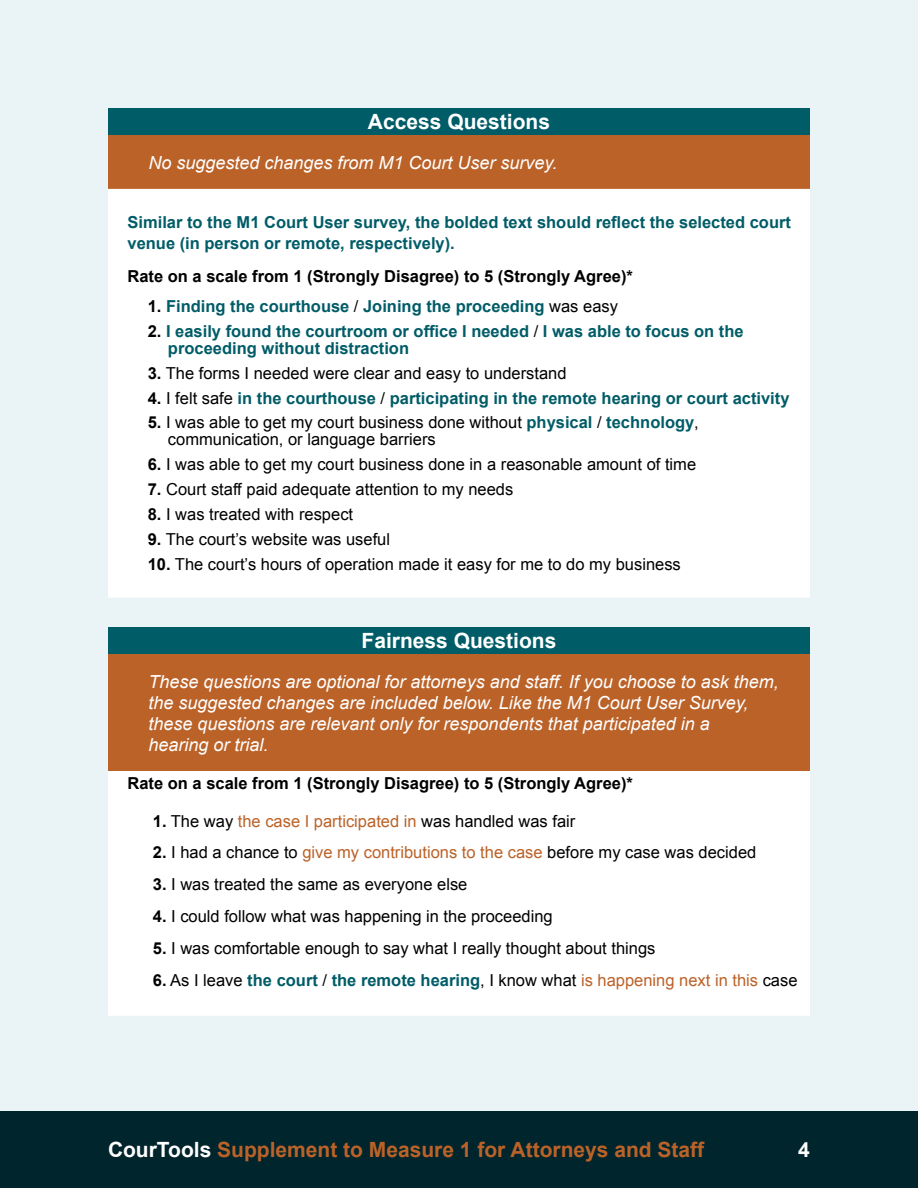
<style>
.page{position:relative;width:918px;height:1188px;background:#fff}
.page>*{position:absolute;margin:0;border:0;box-sizing:border-box;transform-origin:0 0}
.t1{font:700 21px "Arial";color:#bb6228}
.t2{font:700 21px "Arial";color:#fff}
.t3{font:italic 18px/21px "Arial";color:#fff}
.t4{font:16.5px/16.5px "Arial";color:#000}
.t5{font:700 16.5px/21px "Arial";color:#005c67}
.t6{font:700 16.5px "Arial";color:#000}
.s1{color:#000}
.s2{font-weight:400;color:#000}
.s3{font-weight:700}
.s4{font-weight:700;color:#005c67}
.s5{color:#bb6228}
.s6{font-weight:400;color:#bb6228}
.s7{color:#fff}
</style>
<div class="page">
<div style="left:0;top:1110px;width:918px;height:78px;background:#00252c"></div>
<div style="left:0;top:0;width:918px;height:1110px;background:#eaf3f5"></div>
<div style="left:108px;top:108px;width:702px;height:27px;background:#005c67"></div>
<div style="left:108px;top:135px;width:702px;height:54px;background:#bb6228"></div>
<div style="left:108px;top:189px;width:702px;height:409px;background:#fff"></div>
<div style="left:108px;top:627px;width:702px;height:27px;background:#005c67"></div>
<div style="left:108px;top:654px;width:702px;height:117px;background:#bb6228"></div>
<div style="left:108px;top:771px;width:702px;height:245px;background:#fff"></div>
<p class="t2" style="left:368px;top:108px;width:184px">Access Questions</p>
<p class="t3" style="left:148px;top:152px;width:410px">No suggested changes from M1 Court User survey.</p>
<p class="t5" style="left:128px;top:212px;width:665px">Similar to the M1 Court User survey, the bolded text should reflect the selected court venue (in person or remote, respectively).</p>
<p class="t6" style="left:128px;top:266px;width:507px">Rate on a scale from 1 (Strongly Disagree) to 5 (Strongly Agree)*</p>
<p class="t5" style="left:148px;top:296px;width:472px"><span class="s1">1.</span> Finding the courthouse <span class="s2">/</span> Joining the proceeding <span class="s2">was easy</span></p>
<p class="t5" style="left:168px;top:324px;width:577px;line-height:16.5px;text-indent:-20px"><span class="s1">2.</span> I easily found the courtroom or office I needed <span class="s2">/</span> I was able to focus on the proceeding without distraction</p>
<p class="t4" style="left:148px;top:365px;width:420px"><span class="s3">3.</span> The forms I needed were clear and easy to understand</p>
<p class="t5" style="left:148px;top:388px;width:643px"><span class="s1">4.</span> <span class="s2">I felt safe</span> in the courthouse <span class="s2">/</span> participating in the remote hearing or court activity</p>
<p class="t4" style="left:168px;top:415px;width:532px;text-indent:-20px"><span class="s3">5.</span> I was able to get my court business done without <span class="s4">physical</span> / <span class="s4">technology</span>, communication, or language barriers</p>
<p class="t4" style="left:148px;top:456px;width:550px"><span class="s3">6.</span> I was able to get my court business done in a reasonable amount of time</p>
<p class="t4" style="left:148px;top:481px;width:367px"><span class="s3">7.</span> Court staff paid adequate attention to my needs</p>
<p class="t4" style="left:148px;top:506px;width:207px"><span class="s3">8.</span> I was treated with respect</p>
<p class="t4" style="left:148px;top:531px;width:244px"><span class="s3">9.</span> The court’s website was useful</p>
<p class="t4" style="left:148px;top:556px;width:535px"><span class="s3">10.</span> The court’s hours of operation made it easy for me to do my business</p>
<p class="t2" style="left:362px;top:627px;width:196px">Fairness Questions</p>
<p class="t3" style="left:148px;top:671px;width:632px">These questions are optional for attorneys and staff. If you choose to ask them, the suggested changes are included below. Like the M1 Court User Survey, these questions are relevant only for respondents that participated in a<br>hearing or trial.</p>
<p class="t6" style="left:128px;top:772px;width:507px">Rate on a scale from 1 (Strongly Disagree) to 5 (Strongly Agree)*</p>
<p class="t4" style="left:153px;top:813px;width:424px"><span class="s3">1.</span> The way <span class="s5">the case I participated in</span> was handled was fair</p>
<p class="t4" style="left:153px;top:845px;width:605px"><span class="s3">2.</span> I had a chance to <span class="s5">give my contributions to the case</span> before my case was decided</p>
<p class="t4" style="left:153px;top:876px;width:316px"><span class="s3">3.</span> I was treated the same as everyone else</p>
<p class="t4" style="left:153px;top:908px;width:401px"><span class="s3">4.</span> I could follow what was happening in the proceeding</p>
<p class="t4" style="left:153px;top:940px;width:504px"><span class="s3">5.</span> I was comfortable enough to say what I really thought about things</p>
<p class="t5" style="left:153px;top:970px;width:646px"><span class="s1">6.</span> <span class="s2">As I leave</span> the court <span class="s2">/</span> the remote hearing<span class="s2">, I know what</span> <span class="s6">is happening next in this</span> <span class="s2">case</span></p>
<p class="t1" style="left:108px;top:1136px;width:598px"><span class="s7">CourTools</span> Supplement to Measure 1 for Attorneys and Staff</p>
<p class="t2" style="left:798px;top:1136px;width:13px">4</p>
</div>
